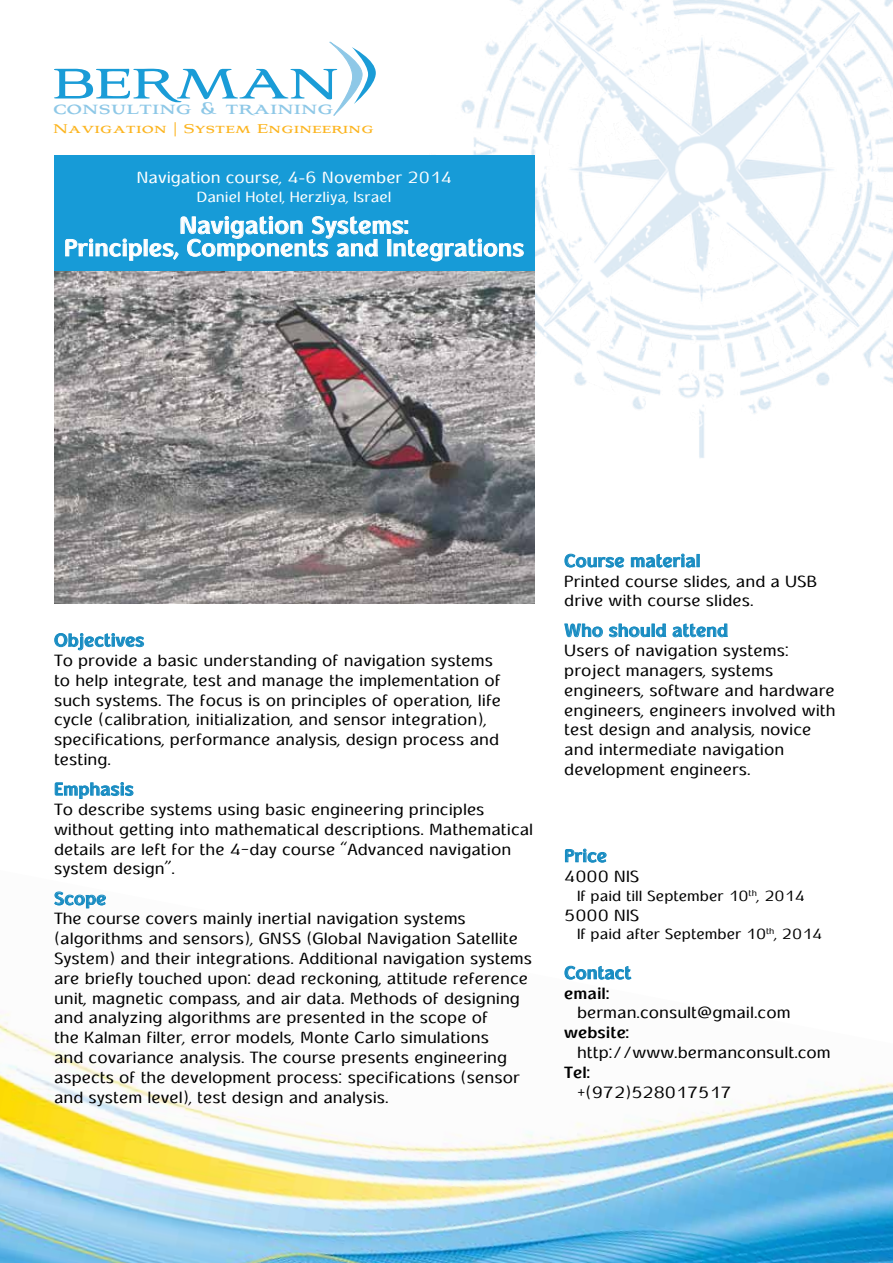
<style>
.page{position:relative;width:893px;height:1263px;background:#fff}
.page>*{position:absolute;margin:0;border:0;box-sizing:border-box;transform-origin:0 0}
.t1{font:700 52.95px "Aviano";color:#1a9cd7}
.t2{font:700 24px/22.5px "Fb Typograph Eng";color:#fff;text-align:center}
.t3{font:700 20.55px "Aviano";color:#8ec8e7}
.t4{font:700 18px "Fb Typograph Eng";color:#188cc2}
.t5{font:16.5px/19.8px "Fb Typograph Eng";color:#000}
.t6{font:16.5px "Fb Typograph Eng";color:#fff}
.t7{font:700 16.5px "Fb Typograph Eng";color:#000}
.t8{font:700 15.75px "Aviano";letter-spacing:.01em;color:#fcb521}
.t9{font:15px "Fb Typograph Eng";color:#000}
.t10{font:15px "Fb Typograph Eng";color:#fff}
.t11{font:8.7px "Fb Typograph Eng";color:#000}
.s1{font-size:15px}
</style>
<div class="page">
<img style="left:0;top:908px;width:893px;height:355px">
<svg style="left:329px;top:42px;width:47px;height:74px"></svg>
<img style="left:461px;top:0;width:432px;height:459px">
<svg style="left:54px;top:633px;width:90px;height:18px"></svg>
<svg style="left:54px;top:782px;width:80px;height:17px"></svg>
<svg style="left:54px;top:891px;width:52px;height:17px"></svg>
<div style="left:54px;top:155px;width:480px;height:119px;background:#179bd7"></div>
<svg style="left:65px;top:238px;width:77px;height:23px"></svg>
<div style="left:144px;top:239px;width:4px;height:17px;border:1px solid #fff"></div>
<svg style="left:149px;top:216px;width:375px;height:46px"></svg>
<img style="left:54px;top:271px;width:480px;height:333px">
<svg style="left:564px;top:553px;width:60px;height:15px"></svg>
<svg style="left:631px;top:553px;width:69px;height:15px"></svg>
<svg style="left:564px;top:623px;width:39px;height:15px"></svg>
<svg style="left:609px;top:623px;width:119px;height:15px"></svg>
<svg style="left:565px;top:848px;width:42px;height:15px"></svg>
<svg style="left:564px;top:965px;width:68px;height:15px"></svg>
<h1 class="t1" style="left:54px;top:53px;width:286px">BERMAN</h1>
<p class="t8" style="left:53px;top:119px;width:322px">Navigation | System Engineering</p>
<p class="t3" style="left:53px;top:96px;width:282px">consulting &amp; training</p>
<p class="t6" style="left:136px;top:166px;width:317px">Navigation course 4, 6– November 2014</p>
<p class="t10" style="left:197px;top:187px;width:196px">Daniel Hotel, Herzliya, Israel</p>
<h2 class="t2" style="left:64px;top:213px;width:462px">Navigation Systems:<br>Principles, Components and Integrations</h2>
<p class="t4" style="left:54px;top:628px;width:92px">Objectives</p>
<p class="t5" style="left:54px;top:650px;width:449px">To provide a basic understanding of navigation systems to help integrate, test and manage the implementation of such systems. The focus is on principles of operation, life cycle (calibration, initialization, and sensor integration ,( specifications, performance analysis, design process and testing.</p>
<p class="t4" style="left:54px;top:777px;width:81px">Emphasis</p>
<p class="t5" style="left:54px;top:799px;width:481px">To describe systems using basic engineering principles without getting into mathematical descriptions. Mathematical details are left for the 4-day course “Advanced navigation system design .“</p>
<p class="t4" style="left:54px;top:886px;width:54px">Scope</p>
<p class="t5" style="left:54px;top:908px;width:480px">The course covers mainly inertial navigation systems (algorithms and sensors ,) GNSS (Global Navigation Satellite System) and their integrations. Additional navigation systems are briefly touched upon: dead reckoning, attitude reference unit, magnetic compass, and air data. Methods of designing and analyzing algorithms are presented in the scope of<br>the Kalman filter, error models, Monte Carlo simulations<br>and covariance analysis. The course presents engineering aspects of the development process: specifications (sensor and system level ,) test design and analysis.</p>
<p class="t4" style="left:564px;top:548px;width:138px">Course material</p>
<p class="t5" style="left:564px;top:571px;width:254px">Printed course slides, and a USB drive with course slides.</p>
<p class="t4" style="left:564px;top:618px;width:165px">Who should attend</p>
<p class="t5" style="left:564px;top:640px;width:273px">Users of navigation systems: project managers, systems engineers, software and hardware engineers, engineers involved with test design and analysis, novice and intermediate navigation development engineers.</p>
<p class="t4" style="left:564px;top:843px;width:44px">Price</p>
<p class="t5" style="left:564px;top:866px;width:77px">4000 NIS</p>
<p class="t11" style="left:749px;top:888px;width:13px"><span class="s1">,</span>t h</p>
<p class="t9" style="left:577px;top:886px;width:173px">If paid till September 10</p>
<p class="t5" style="left:564px;top:905px;width:77px">5000 NIS</p>
<p class="t9" style="left:764px;top:886px;width:42px">2014</p>
<p class="t11" style="left:766px;top:925px;width:13px"><span class="s1">,</span>t h</p>
<p class="t9" style="left:577px;top:924px;width:191px">If paid after September 10</p>
<p class="t4" style="left:564px;top:960px;width:68px">Contact</p>
<p class="t7" style="left:564px;top:982px;width:47px">email:</p>
<p class="t5" style="left:577px;top:1002px;width:215px">berman.consult@gmail.com</p>
<p class="t7" style="left:564px;top:1021px;width:67px">website:</p>
<p class="t5" style="left:577px;top:1042px;width:255px">http://www.bermanconsult.com</p>
<p class="t7" style="left:564px;top:1061px;width:28px">Tel:</p>
<p class="t5" style="left:577px;top:1082px;width:156px">)+ 972(528017517</p>
<p class="t9" style="left:782px;top:924px;width:42px">2014</p>
</div>
